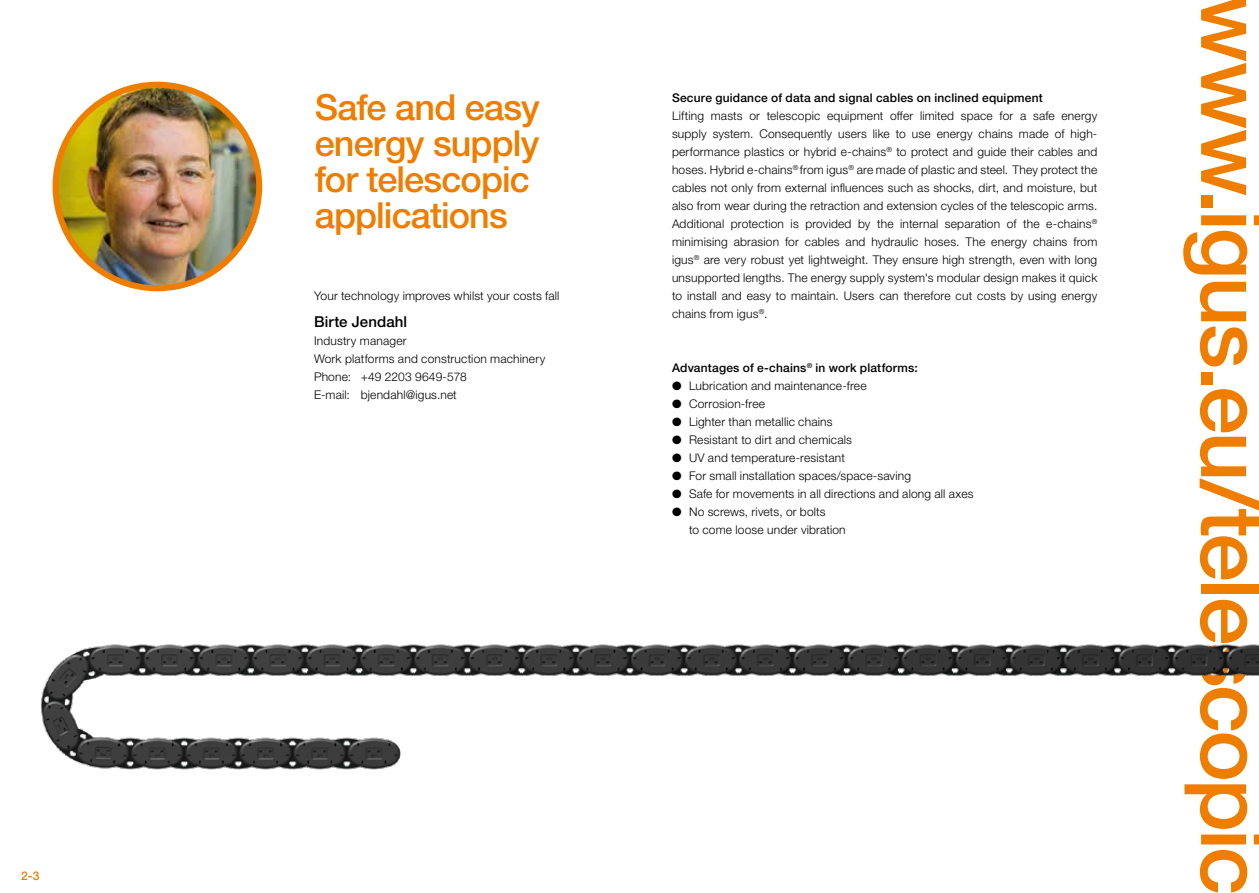
<style>
.page{position:relative;width:1259px;height:893px;background:#fff}
.page>*{position:absolute;margin:0;border:0;box-sizing:border-box;transform-origin:0 0}
.t1{font:500 87px "Helvetica Neue LTW1 G";letter-spacing:-.035em;color:#ef7d00}
.t2{font:500 36px/36px "Helvetica Neue LTW1 G";letter-spacing:-.025em;color:#ef7d00}
.t3{font:500 15px "Helvetica Neue LTW1 G";letter-spacing:.005em;color:#000}
.t4{font:300 12px/18px "Helvetica Neue LTW1 G";letter-spacing:.015em;color:#000}
.t5{font:500 12px "Helvetica Neue LTW1 G";letter-spacing:.015em;color:#000}
.t6{font:500 12px "Helvetica Neue LTW1 G";color:#ef7d00}
</style>
<div class="page">
<img style="left:56px;top:85px;width:203px;height:203px;border-radius:102px">
<div style="left:53px;top:82px;width:209px;height:209px;border:6px solid #ef7d00;border-radius:50%"></div>
<img style="left:41px;top:644px;width:1218px;height:126px">
<p class="t6" style="left:21px;top:869px;width:20px">2-3</p>
<h2 class="t2" style="left:315px;top:89px;width:227px">Safe and easy energy supply for telescopic applications</h2>
<p class="t4" style="left:314px;top:287px;width:247px">Your technology improves whilst your costs fall</p>
<p class="t3" style="left:314px;top:313px;width:95px">Birte Jendahl</p>
<p class="t4" style="left:314px;top:332px;width:233px">Industry manager<br>Work platforms and construction machinery<br>Phone: +49 2203 9649-578<br>E-mail: bjendahl@igus.net</p>
<p class="t5" style="left:672px;top:91px;width:372px">Secure guidance of data and signal cables on inclined equipment</p>
<p class="t4" style="left:672px;top:107px;width:427px;text-align:justify">Lifting masts or telescopic equipment offer limited space for a safe energy supply system. Consequently users like to use energy chains made of high&shy;performance plastics or hybrid e-chains<sup>®</sup> to protect and guide their cables and hoses. Hybrid e-chains<sup>®</sup> from igus<sup>®</sup> are made of plastic and steel. They protect the cables not only from external influences such as shocks, dirt, and moisture, but also from wear during the retraction and extension cycles of the telescopic arms.<br>Additional protection is provided by the internal separation of the e-chains<sup>® </sup>minimising abrasion for cables and hydraulic hoses. The energy chains from igus<sup>®</sup> are very robust yet lightweight. They ensure high strength, even with long unsupported lengths. The energy supply system's modular design makes it quick to install and easy to maintain. Users can therefore cut costs by using energy chains from igus<sup>®</sup>.</p>
<p class="t5" style="left:672px;top:361px;width:247px">Advantages of e-chains<sup>®</sup> in work platforms:</p>
<p class="t4" style="left:672px;top:377px;width:196px">● Lubrication and maintenance-free</p>
<p class="t4" style="left:672px;top:395px;width:95px">● Corrosion-free</p>
<p class="t4" style="left:672px;top:413px;width:162px">● Lighter than metallic chains</p>
<p class="t4" style="left:672px;top:431px;width:181px">● Resistant to dirt and chemicals</p>
<p class="t4" style="left:672px;top:449px;width:174px">● UV and temperature-resistant</p>
<p class="t4" style="left:672px;top:467px;width:240px">● For small installation spaces/space-saving</p>
<p class="t4" style="left:672px;top:485px;width:303px">● Safe for movements in all directions and along all axes</p>
<p class="t4" style="left:689px;top:503px;width:158px;text-indent:-17px">● No screws, rivets, or bolts<br>to come loose under vibration</p>
<h1 class="t1" style="left:1284px;top:-5px;width:902px;rotate:90deg">www.igus.eu/telescopic</h1>
</div>
